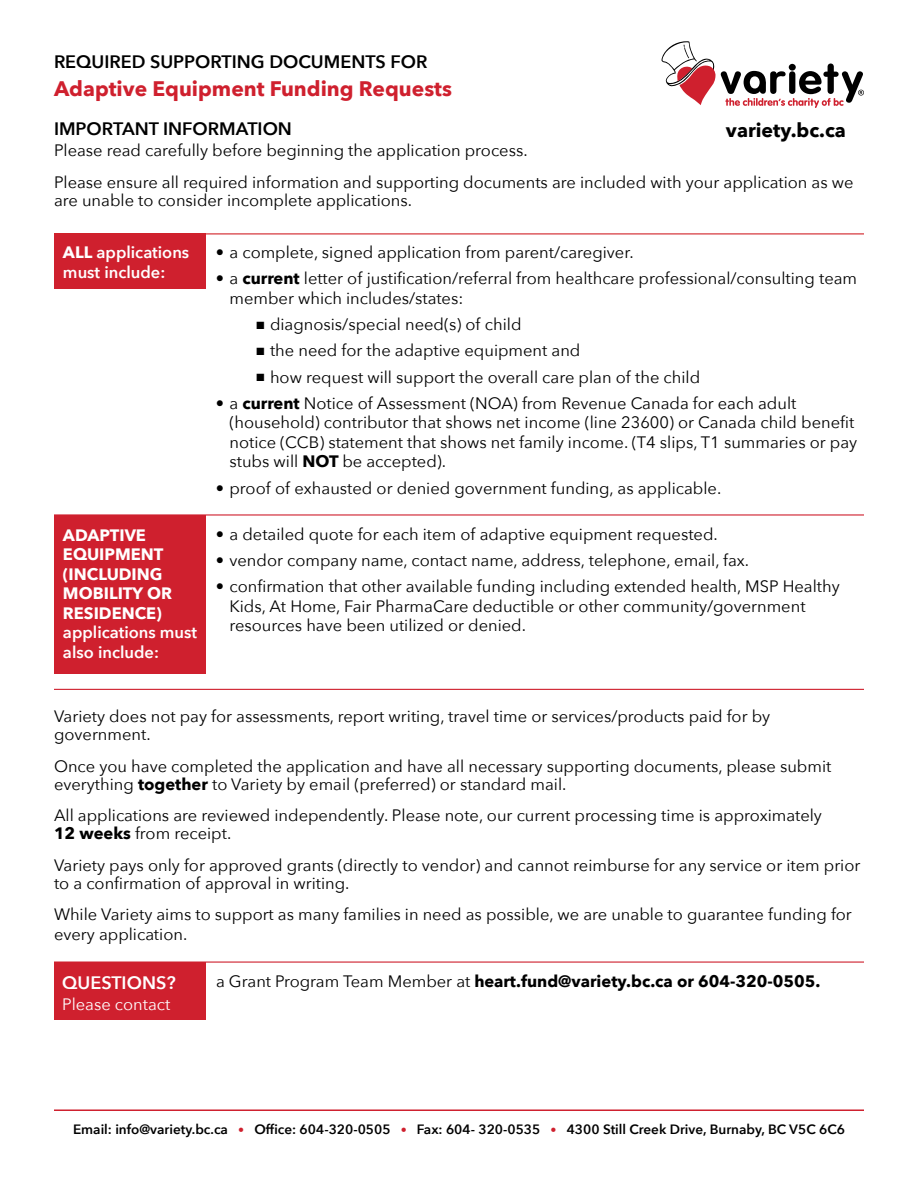
<style>
.page{position:relative;width:918px;height:1188px;background:#fff}
.page>*{position:absolute;margin:0;border:0;box-sizing:border-box;transform-origin:0 0}
.t1{font:700 21px "Avenir Next";color:#cf202e}
.t2{font:700 19.5px "Avenir Next";color:#000}
.t3{font:600 18px "Avenir Next";color:#000}
.t4{font:600 18px "Avenir Next";color:#fff}
.t5{font:16.5px/19.5px "Avenir Next";color:#000}
.t6{font:700 16.5px "Avenir Next";color:#000}
.t7{font:600 16.5px/19.5px "Avenir Next";color:#fff}
.t8{font:700 16.5px/19.5px "Avenir Next";color:#fff}
.t9{font:16.5px "Avenir Next";color:#fff}
.t10{font:600 13.5px "Avenir Next";color:#000}
.s1{font-weight:700}
.s2{font-weight:400}
.s3{font-size:12px;color:#cf202e}
</style>
<div class="page">
<div style="left:54px;top:515px;width:151px;height:159px;background:#cf202e"></div>
<div style="left:54px;top:233px;width:151px;height:55px;background:#cf202e"></div>
<hr style="left:54px;top:514px;width:810px;height:2px;background:#cf202e">
<hr style="left:54px;top:689px;width:810px;height:1px;background:#cf202e">
<hr style="left:54px;top:233px;width:810px;height:1px;background:#d2232a">
<hr style="left:54px;top:1109px;width:810px;height:2px;background:#cf202e">
<div style="left:54px;top:962px;width:151px;height:58px;background:#cf202e"></div>
<hr style="left:54px;top:962px;width:810px;height:1px;background:#cf202e">
<svg style="left:661px;top:41px;width:203px;height:67px"></svg>
<p class="t3" style="left:54px;top:46px;width:375px">REQUIRED SUPPORTING DOCUMENTS FOR</p>
<p class="t1" style="left:54px;top:71px;width:399px">Adaptive Equipment Funding Requests</p>
<p class="t3" style="left:54px;top:114px;width:240px">IMPORTANT INFORMATION</p>
<p class="t5" style="left:54px;top:134px;width:801px;line-height:31.5px">Please read carefully before beginning the application process.<br>Please ensure all required information and supporting documents are included with your application as we</p>
<p class="t5" style="left:54px;top:190px;width:360px">are unable to consider incomplete applications.</p>
<p class="t7" style="left:63px;top:242px;width:128px"><span class="s1">ALL</span> applications must include:</p>
<p class="t5" style="left:216px;top:242px;width:419px">• a complete, signed application from parent/caregiver.</p>
<p class="t2" style="left:726px;top:113px;width:122px">variety.bc.ca</p>
<p class="t5" style="left:229px;top:268px;width:629px;text-indent:-13px">• a <span class="s1">current</span> letter of justification/referral from healthcare professional/consulting team member which includes/states:</p>
<p class="t5" style="left:256px;top:314px;width:267px">■ diagnosis/special need(s) of child</p>
<p class="t5" style="left:256px;top:340px;width:325px">■ the need for the adaptive equipment and</p>
<p class="t5" style="left:256px;top:366px;width:445px">■ how request will support the overall care plan of the child</p>
<p class="t5" style="left:229px;top:393px;width:629px;text-indent:-13px">• a <span class="s1">current</span> Notice of Assessment (NOA) from Revenue Canada for each adult (household) contributor that shows net income (line 23600) or Canada child benefit notice (CCB) statement that shows net family income. (T4 slips, T1 summaries or pay stubs will <span class="s1">NOT</span> be accepted).</p>
<p class="t5" style="left:216px;top:477px;width:507px">• proof of exhausted or denied government funding, as applicable.</p>
<p class="t8" style="left:63px;top:525px;width:111px">ADAPTIVE<br>EQUIPMENT (INCLUDING<br>MOBILITY OR<br>RESIDENCE)</p>
<p class="t7" style="left:63px;top:623px;width:136px">applications must also include:</p>
<p class="t5" style="left:216px;top:524px;width:503px">• a detailed quote for each item of adaptive equipment requested.</p>
<p class="t5" style="left:216px;top:550px;width:535px">• vendor company name, contact name, address, telephone, email, fax.</p>
<p class="t5" style="left:229px;top:576px;width:612px;text-indent:-13px">• confirmation that other available funding including extended health, MSP Healthy<br>Kids, At Home, Fair PharmaCare deductible or other community/government resources have been utilized or denied.</p>
<p class="t5" style="left:54px;top:707px;width:718px;line-height:18px">Variety does not pay for assessments, report writing, travel time or services/products paid for by government.</p>
<p class="t5" style="left:54px;top:756px;width:779px;line-height:18px">Once you have completed the application and have all necessary supporting documents, please submit everything <span class="s1">together</span> to Variety by email (preferred) or standard mail.</p>
<p class="t5" style="left:54px;top:806px;width:769px;line-height:18px">All applications are reviewed independently. Please note, our current processing time is approximately<br><span class="s1">12 weeks</span> from receipt.</p>
<p class="t5" style="left:54px;top:855px;width:808px;line-height:18px">Variety pays only for approved grants (directly to vendor) and cannot reimburse for any service or item prior to a confirmation of approval in writing.</p>
<p class="t5" style="left:54px;top:904px;width:799px">While Variety aims to support as many families in need as possible, we are unable to guarantee funding for every application.</p>
<p class="t4" style="left:62px;top:967px;width:115px">QUESTIONS?</p>
<p class="t6" style="left:216px;top:967px;width:606px"><span class="s2">a Grant Program Team Member at</span> heart.fund@variety.bc.ca or 604-320-0505.</p>
<p class="t9" style="left:62px;top:990px;width:110px">Please contact</p>
<p class="t10" style="left:73px;top:1118px;width:773px">Email: info@variety.bc.ca <span class="s3">•</span> Office: 604-320-0505 <span class="s3">•</span> Fax: 604- 320-0535 <span class="s3">•</span> 4300 Still Creek Drive, Burnaby, BC V5C 6C6</p>
</div>
